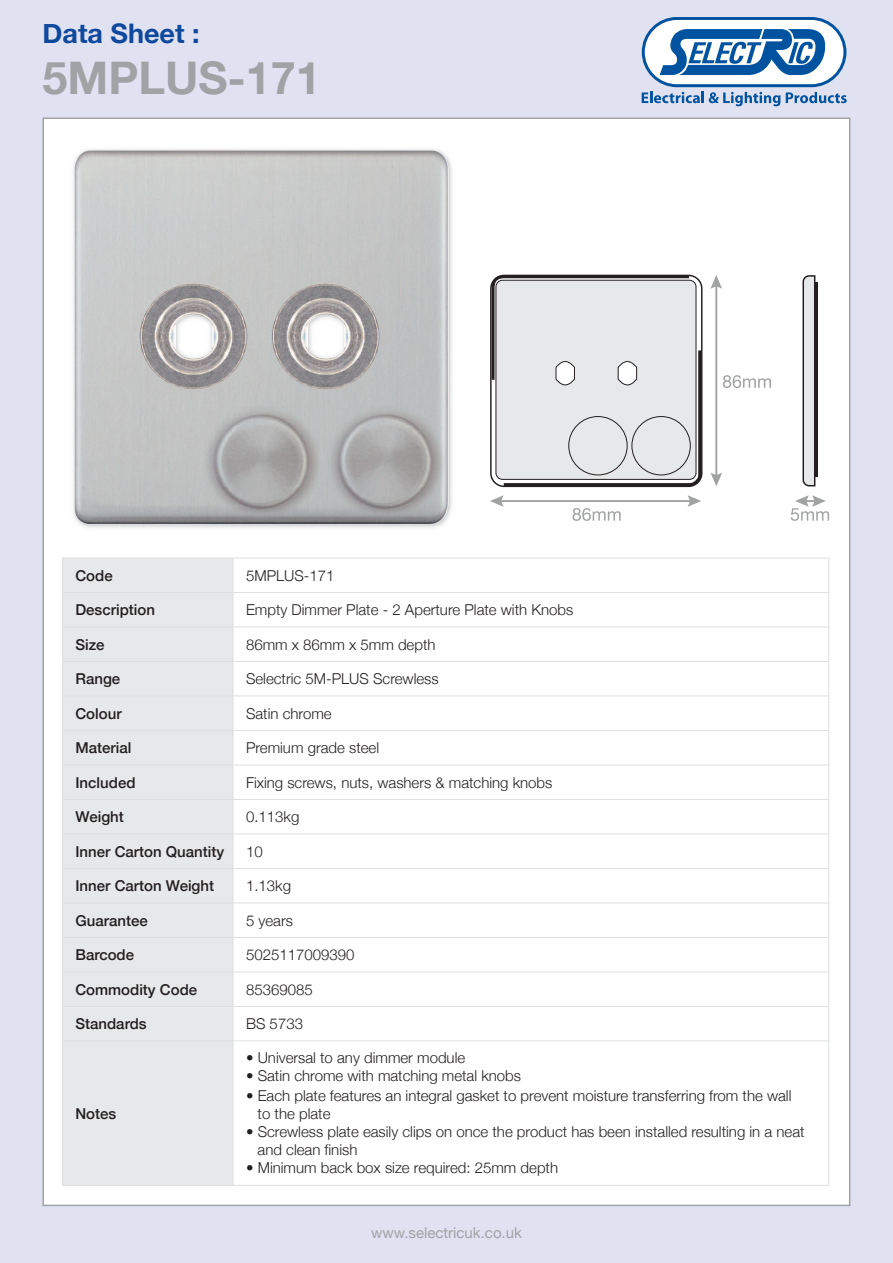
<style>
.page{position:relative;width:893px;height:1263px;background:#e1e2f1}
.page>*{position:absolute;margin:0;border:0;box-sizing:border-box;transform-origin:0 0}
.t1{font:700 45px "Helvetica Neue";color:#9fa3a6}
.t2{font:700 27px "Helvetica Neue";color:#0f499d}
.t3{font:300 15px/18px "Helvetica Neue";color:#231f20}
.t4{font:500 15px "Helvetica Neue";color:#231f20}
.t5{font:15px "Helvetica Neue";color:#9fa3a6}
</style>
<div class="page">
<div style="left:44px;top:119px;width:805px;height:1086px;background:#fff"></div>
<svg style="left:642px;top:17px;width:205px;height:89px"></svg>
<img style="left:73px;top:149px;width:379px;height:379px">
<img style="left:75px;top:151px;width:374px;height:373px">
<svg style="left:710px;top:275px;width:61px;height:211px"></svg>
<svg style="left:490px;top:495px;width:211px;height:26px"></svg>
<svg style="left:791px;top:495px;width:38px;height:26px"></svg>
<svg style="left:802px;top:275px;width:14px;height:212px;background:#c0c0c1"></svg>
<hr style="left:815px;top:282px;width:3px;height:195px;background:#231f20">
<svg style="left:490px;top:275px;width:213px;height:212px;background:#d6d7d8"></svg>
<div style="left:569px;top:416px;width:58px;height:59px;background:#e7e8e9;border-radius:50%"></div>
<div style="left:568px;top:416px;width:59px;height:59px;border:1px solid #231f20;border-radius:50%"></div>
<div style="left:62px;top:558px;width:171px;height:34px;background:#e7e8e9"></div>
<div style="left:62px;top:592px;width:171px;height:35px;background:#e7e8e9"></div>
<div style="left:62px;top:627px;width:171px;height:34px;background:#e7e8e9"></div>
<div style="left:62px;top:661px;width:171px;height:35px;background:#e7e8e9"></div>
<div style="left:62px;top:696px;width:171px;height:34px;background:#e7e8e9"></div>
<div style="left:62px;top:730px;width:171px;height:35px;background:#e7e8e9"></div>
<div style="left:62px;top:765px;width:171px;height:34px;background:#e7e8e9"></div>
<div style="left:62px;top:799px;width:171px;height:35px;background:#e7e8e9"></div>
<div style="left:62px;top:834px;width:171px;height:34px;background:#e7e8e9"></div>
<div style="left:62px;top:868px;width:171px;height:35px;background:#e7e8e9"></div>
<div style="left:62px;top:903px;width:171px;height:34px;background:#e7e8e9"></div>
<div style="left:62px;top:937px;width:171px;height:35px;background:#e7e8e9"></div>
<div style="left:62px;top:972px;width:171px;height:34px;background:#e7e8e9"></div>
<div style="left:62px;top:1006px;width:171px;height:35px;background:#e7e8e9"></div>
<div style="left:62px;top:1041px;width:171px;height:144px;background:#e7e8e9"></div>
<hr style="left:62px;top:558px;width:1px;height:627px;background:#dedfe0">
<hr style="left:233px;top:558px;width:1px;height:627px;background:#dedfe0">
<hr style="left:828px;top:558px;width:1px;height:627px;background:#dedfe0">
<hr style="left:62px;top:558px;width:767px;height:1px;background:#dedfe0">
<hr style="left:62px;top:592px;width:767px;height:1px;background:#dedfe0">
<hr style="left:62px;top:627px;width:767px;height:1px;background:#dedfe0">
<hr style="left:62px;top:661px;width:767px;height:1px;background:#dedfe0">
<hr style="left:62px;top:696px;width:767px;height:1px;background:#dedfe0">
<hr style="left:62px;top:730px;width:767px;height:1px;background:#dedfe0">
<hr style="left:62px;top:765px;width:767px;height:1px;background:#dedfe0">
<hr style="left:62px;top:799px;width:767px;height:1px;background:#dedfe0">
<hr style="left:62px;top:834px;width:767px;height:1px;background:#dedfe0">
<hr style="left:62px;top:868px;width:767px;height:1px;background:#dedfe0">
<hr style="left:62px;top:903px;width:767px;height:1px;background:#dedfe0">
<hr style="left:62px;top:937px;width:767px;height:1px;background:#dedfe0">
<hr style="left:62px;top:972px;width:767px;height:1px;background:#dedfe0">
<hr style="left:62px;top:1006px;width:767px;height:1px;background:#dedfe0">
<hr style="left:62px;top:1041px;width:767px;height:1px;background:#dedfe0">
<hr style="left:62px;top:1185px;width:767px;height:1px;background:#dedfe0">
<h2 class="t2" style="left:43px;top:17px;width:159px">Data Sheet :</h2>
<h1 class="t1" style="left:43px;top:50px;width:280px">5MPLUS-171</h1>
<p class="t4" style="left:75px;top:566px;width:39px">Code</p>
<p class="t3" style="left:246px;top:566px;width:90px">5MPLUS-171</p>
<p class="t4" style="left:75px;top:601px;width:81px">Description</p>
<p class="t3" style="left:246px;top:601px;width:329px">Empty Dimmer Plate - 2 Aperture Plate with Knobs</p>
<p class="t4" style="left:75px;top:635px;width:31px">Size</p>
<p class="t3" style="left:246px;top:635px;width:191px">86mm x 86mm x 5mm depth</p>
<p class="t4" style="left:75px;top:670px;width:46px">Range</p>
<p class="t3" style="left:246px;top:670px;width:194px">Selectric 5M-PLUS Screwless</p>
<p class="t4" style="left:75px;top:704px;width:48px">Colour</p>
<p class="t3" style="left:246px;top:704px;width:87px">Satin chrome</p>
<p class="t4" style="left:75px;top:739px;width:57px">Material</p>
<p class="t3" style="left:246px;top:739px;width:135px">Premium grade steel</p>
<p class="t4" style="left:75px;top:773px;width:62px">Included</p>
<p class="t3" style="left:246px;top:773px;width:308px">Fixing screws, nuts, washers &amp; matching knobs</p>
<p class="t4" style="left:75px;top:808px;width:50px">Weight</p>
<p class="t3" style="left:246px;top:808px;width:55px">0.113kg</p>
<p class="t4" style="left:75px;top:842px;width:150px">Inner Carton Quantity</p>
<p class="t3" style="left:246px;top:842px;width:18px">10</p>
<p class="t4" style="left:75px;top:877px;width:140px">Inner Carton Weight</p>
<p class="t3" style="left:246px;top:877px;width:47px">1.13kg</p>
<p class="t4" style="left:75px;top:911px;width:74px">Guarantee</p>
<p class="t3" style="left:246px;top:911px;width:48px">5 years</p>
<p class="t4" style="left:75px;top:946px;width:60px">Barcode</p>
<p class="t3" style="left:246px;top:946px;width:110px">5025117009390</p>
<p class="t4" style="left:75px;top:980px;width:123px">Commodity Code</p>
<p class="t3" style="left:246px;top:980px;width:68px">85369085</p>
<p class="t4" style="left:75px;top:1015px;width:73px">Standards</p>
<p class="t3" style="left:246px;top:1015px;width:58px">BS 5733</p>
<p class="t4" style="left:75px;top:1104px;width:42px">Notes</p>
<p class="t3" style="left:246px;top:1048px;width:221px">• Universal to any dimmer module</p>
<p class="t3" style="left:246px;top:1066px;width:277px">• Satin chrome with matching metal knobs</p>
<p class="t3" style="left:258px;top:1086px;width:535px;text-indent:-12px">• Each plate features an integral gasket to prevent moisture transferring from the wall to the plate</p>
<p class="t3" style="left:258px;top:1122px;width:548px;text-indent:-12px">• Screwless plate easily clips on once the product has been installed resulting in a neat and clean finish</p>
<p class="t3" style="left:246px;top:1158px;width:314px">• Minimum back box size required: 25mm depth</p>
<p class="t5" style="left:371px;top:1224px;width:152px">www.selectricuk.co.uk</p>
</div>
